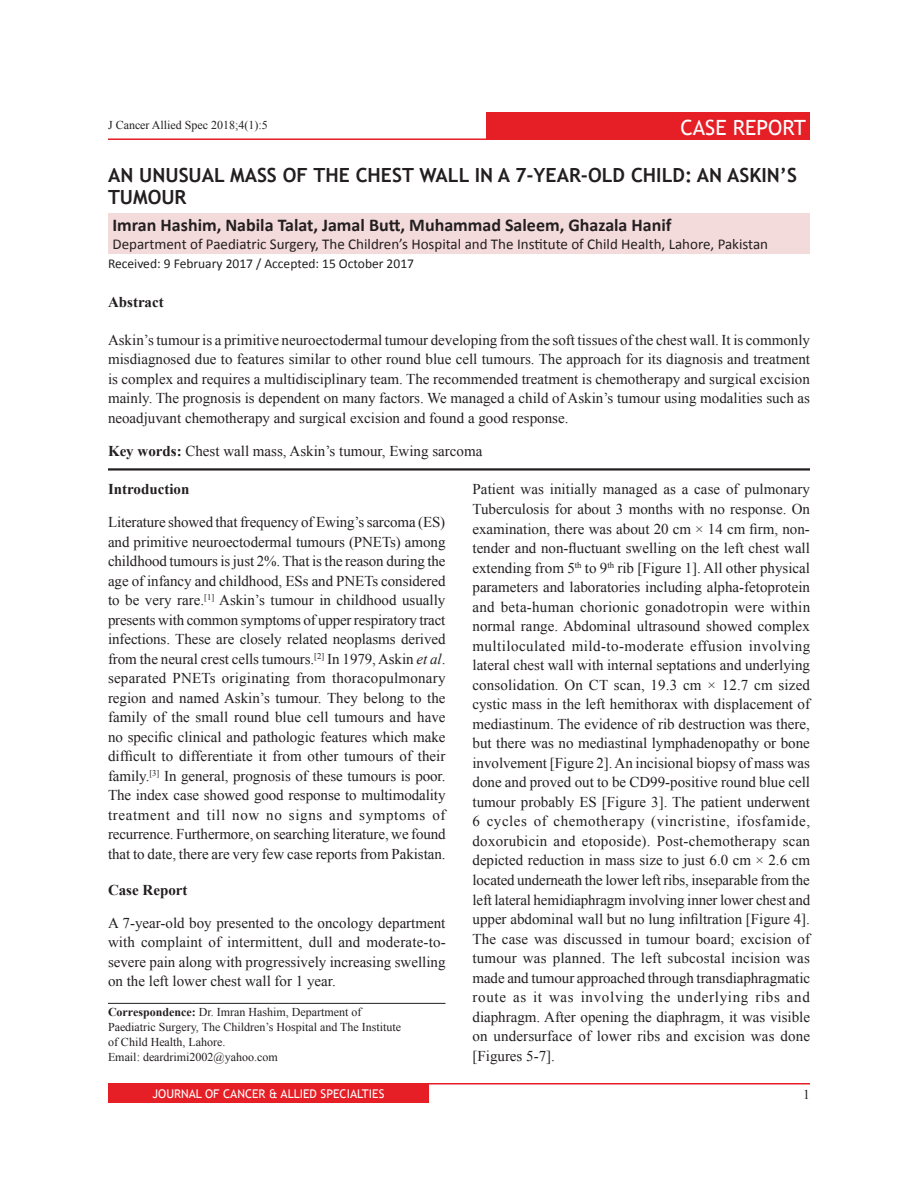
<style>
.page{position:relative;width:918px;height:1188px;background:#fff}
.page>*{position:absolute;margin:0;border:0;box-sizing:border-box;transform-origin:0 0}
.t1{font:21px "Trebuchet MS";color:#fff}
.AT{font:700 19.5px/22.5px "Trebuchet MS";color:#231f20}
.AU{font:700 18px "Calibri";color:#231f20}
.TX{font:15px/19.5px "Times New Roman";color:#231f20;text-align:justify}
.ABS{font:15px/19.5px "Times New Roman";color:#231f20;text-align:justify}
.AFF{font:15px "Calibri";color:#231f20}
.KWD{font:15px "Times New Roman";color:#231f20}
.ABSH{font:700 15px "Times New Roman";color:#231f20}
.HIS{font:13.5px "Calibri";color:#231f20}
.Folio{font:13.5px "Times New Roman";color:#231f20}
.ADD{font:12px/15px "Times New Roman";color:#231f20}
.t2{font:12px "Trebuchet MS";color:#fff}
.s1{font-weight:700}
.s2{font-style:italic}
</style>
<div class="page">
<div style="left:108px;top:1085px;width:321px;height:18px;background:#e61e25"></div>
<hr style="left:108px;top:1083px;width:702px;height:2px;background:#e61e25">
<div style="left:486px;top:112px;width:324px;height:28px;background:#e61e25"></div>
<hr style="left:108px;top:138px;width:687px;height:2px;background:#e61e25">
<div style="left:108px;top:213px;width:702px;height:41px;background:#f4dbdb"></div>
<hr style="left:108px;top:468px;width:702px;height:3px;background:#231f20">
<hr style="left:108px;top:1003px;width:338px;height:1px;background:#231f20">
<h1 class="t1" style="left:680px;top:115px;width:127px">CASE REPORT</h1>
<p class="ADD" style="left:108px;top:117px;width:161px">J Cancer Allied Spec 2018;4(1):5</p>
<p class="AT" style="left:108px;top:164px;width:691px">AN UNUSUAL MASS OF THE CHEST WALL IN A 7-YEAR-OLD CHILD: AN ASKIN’S<br>TUMOUR</p>
<p class="AU" style="left:112px;top:213px;width:561px">Imran Hashim, Nabila Talat, Jamal Butt, Muhammad Saleem, Ghazala Hanif</p>
<p class="AFF" style="left:112px;top:234px;width:657px">Department of Paediatric Surgery, The Children’s Hospital and The Institute of Child Health, Lahore, Pakistan</p>
<p class="HIS" style="left:108px;top:255px;width:308px">Received: 9 February 2017 / Accepted: 15 October 2017</p>
<p class="ABSH" style="left:108px;top:291px;width:57px">Abstract</p>
<p class="ABS" style="left:108px;top:329px;width:704px">Askin’s tumour is a primitive neuroectodermal tumour developing from the soft tissues of the chest wall. It is commonly misdiagnosed due to features similar to other round blue cell tumours. The approach for its diagnosis and treatment is complex and requires a multidisciplinary team. The recommended treatment is chemotherapy and surgical excision mainly. The prognosis is dependent on many factors. We managed a child of Askin’s tumour using modalities such as neoadjuvant chemotherapy and surgical excision and found a good response.</p>
<p class="KWD" style="left:108px;top:440px;width:376px"><span class="s1">Key words:</span> Chest wall mass, Askin’s tumour, Ewing sarcoma</p>
<h1 class="ABSH" style="left:108px;top:478px;width:83px">Introduction</h1>
<p class="TX" style="left:108px;top:512px;width:339px">Literature showed that frequency of Ewing’s sarcoma (ES) and primitive neuroectodermal tumours (PNETs) among childhood tumours is just 2%. That is the reason during the age of infancy and childhood, ESs and PNETs considered to be very rare.<sup>[1]</sup> Askin’s tumour in childhood usually presents with common symptoms of upper respiratory tract infections. These are closely related neoplasms derived from the neural crest cells tumours.<sup>[2]</sup> In 1979, Askin <span class="s2">et al</span>. separated PNETs originating from thoracopulmonary region and named Askin’s tumour. They belong to the family of the small round blue cell tumours and have no specific clinical and pathologic features which make difficult to differentiate it from other tumours of their family.<sup>[3]</sup> In general, prognosis of these tumours is poor.<br>The index case showed good response to multimodality treatment and till now no signs and symptoms of recurrence. Furthermore, on searching literature, we found that to date, there are very few case reports from Pakistan.</p>
<h1 class="ABSH" style="left:108px;top:879px;width:81px">Case Report</h1>
<p class="TX" style="left:108px;top:912px;width:339px">A 7-year-old boy presented to the oncology department with complaint of intermittent, dull and moderate-to&shy;severe pain along with progressively increasing swelling on the left lower chest wall for 1 year.</p>
<p class="ADD" style="left:108px;top:1004px;width:295px"><span class="s1">Correspondence:</span> Dr. Imran Hashim, Department of Paediatric Surgery, The Children’s Hospital and The Institute of Child Health, Lahore.<br>Email: deardrimi2002@yahoo.com</p>
<p class="TX" style="left:472px;top:479px;width:339px">Patient was initially managed as a case of pulmonary Tuberculosis for about 3 months with no response. On examination, there was about 20 cm × 14 cm firm, non&shy;tender and non-fluctuant swelling on the left chest wall extending from 5<sup>th</sup> to 9<sup>th</sup> rib [Figure 1]. All other physical parameters and laboratories including alpha-fetoprotein and beta-human chorionic gonadotropin were within normal range. Abdominal ultrasound showed complex multiloculated mild-to-moderate effusion involving lateral chest wall with internal septations and underlying consolidation. On CT scan, 19.3 cm × 12.7 cm sized cystic mass in the left hemithorax with displacement of mediastinum. The evidence of rib destruction was there, but there was no mediastinal lymphadenopathy or bone involvement [Figure 2]. An incisional biopsy of mass was done and proved out to be CD99-positive round blue cell tumour probably ES [Figure 3]. The patient underwent 6 cycles of chemotherapy (vincristine, ifosfamide, doxorubicin and etoposide). Post-chemotherapy scan depicted reduction in mass size to just 6.0 cm × 2.6 cm located underneath the lower left ribs, inseparable from the left lateral hemidiaphragm involving inner lower chest and upper abdominal wall but no lung infiltration [Figure 4].<br>The case was discussed in tumour board; excision of tumour was planned. The left subcostal incision was made and tumour approached through transdiaphragmatic route as it was involving the underlying ribs and diaphragm. After opening the diaphragm, it was visible on undersurface of lower ribs and excision was done [Figures 5-7].</p>
<p class="t2" style="left:153px;top:1086px;width:233px">JOURNAL OF CANCER &amp; ALLIED SPECIALTIES</p>
<p class="Folio" style="left:803px;top:1085px;width:8px">1</p>
</div>
